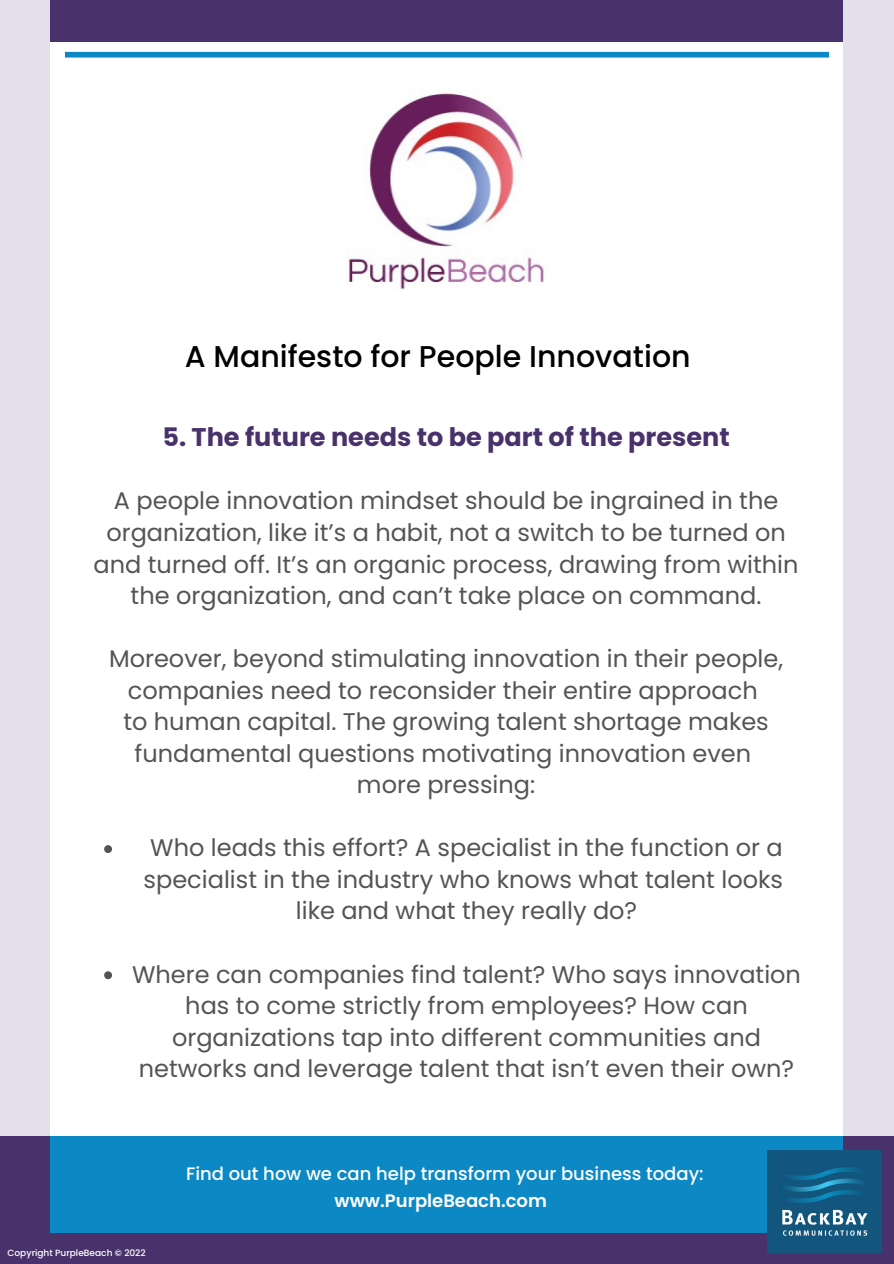
<style>
.page{position:relative;width:894px;height:1264px;background:#fff}
.page>*{position:absolute;margin:0;border:0;box-sizing:border-box;transform-origin:0 0}
.t1{font:500 30px "Poppins";color:#000}
.t2{font:700 25.5px "Poppins";color:#49326b}
.t3{font:24px/31.5px "Poppins";color:#545454;text-align:center}
.t4{font:500 18px "Poppins";color:#fff}
.t5{font:600 18px "Poppins";color:#fff}
.t6{font:500 9px "Poppins";color:#fff}
</style>
<div class="page">
<div style="left:0;top:0;width:893px;height:1263px;background:#e4e0eb"></div>
<div style="left:51px;top:42px;width:791px;height:1094px;background:#fff"></div>
<div style="left:0;top:1136px;width:893px;height:127px;background:#49326b"></div>
<div style="left:51px;top:1136px;width:791px;height:97px;background:#0c89c5"></div>
<div style="left:51px;top:0;width:791px;height:42px;background:#49326b"></div>
<img style="left:347px;top:93px;width:197px;height:197px">
<img style="left:767px;top:1150px;width:114px;height:102px">
<svg style="left:104px;top:845px;width:8px;height:8px"></svg>
<svg style="left:104px;top:971px;width:8px;height:8px"></svg>
<div style="left:65px;top:52px;width:763px;height:6px;background:#0c89c5"></div>
<p class="t1" style="left:185px;top:336px;width:507px">A Manifesto for People Innovation</p>
<p class="t2" style="left:162px;top:419px;width:568px">5. The future needs to be part of the present</p>
<p class="t3" style="left:94px;top:485px;width:706px">A people innovation mindset should be ingrained in the organization, like it’s a habit, not a switch to be turned on and turned off. It’s an organic process, drawing from within the organization, and can’t take place on command.</p>
<p class="t3" style="left:109px;top:643px;width:675px">Moreover, beyond stimulating innovation in their people, companies need to reconsider their entire approach</p>
<p class="t3" style="left:123px;top:706px;width:646px">to human capital. The growing talent shortage makes fundamental questions motivating innovation even</p>
<p class="t3" style="left:357px;top:769px;width:180px">more pressing:</p>
<p class="t3" style="left:144px;top:832px;width:640px">Who leads this effort? A specialist in the function or a specialist in the industry who knows what talent looks like and what they really do?</p>
<p class="t3" style="left:132px;top:958px;width:670px">Where can companies find talent? Who says innovation has to come strictly from employees? How can organizations tap into different communities and networks and leverage talent that isn’t even their own?</p>
<p class="t4" style="left:186px;top:1160px;width:519px">Find out how we can help transform your business today:</p>
<p class="t6" style="left:8px;top:1246px;width:139px">Copyright PurpleBeach © 2022</p>
<p class="t5" style="left:334px;top:1188px;width:214px">www.PurpleBeach.com</p>
</div>
